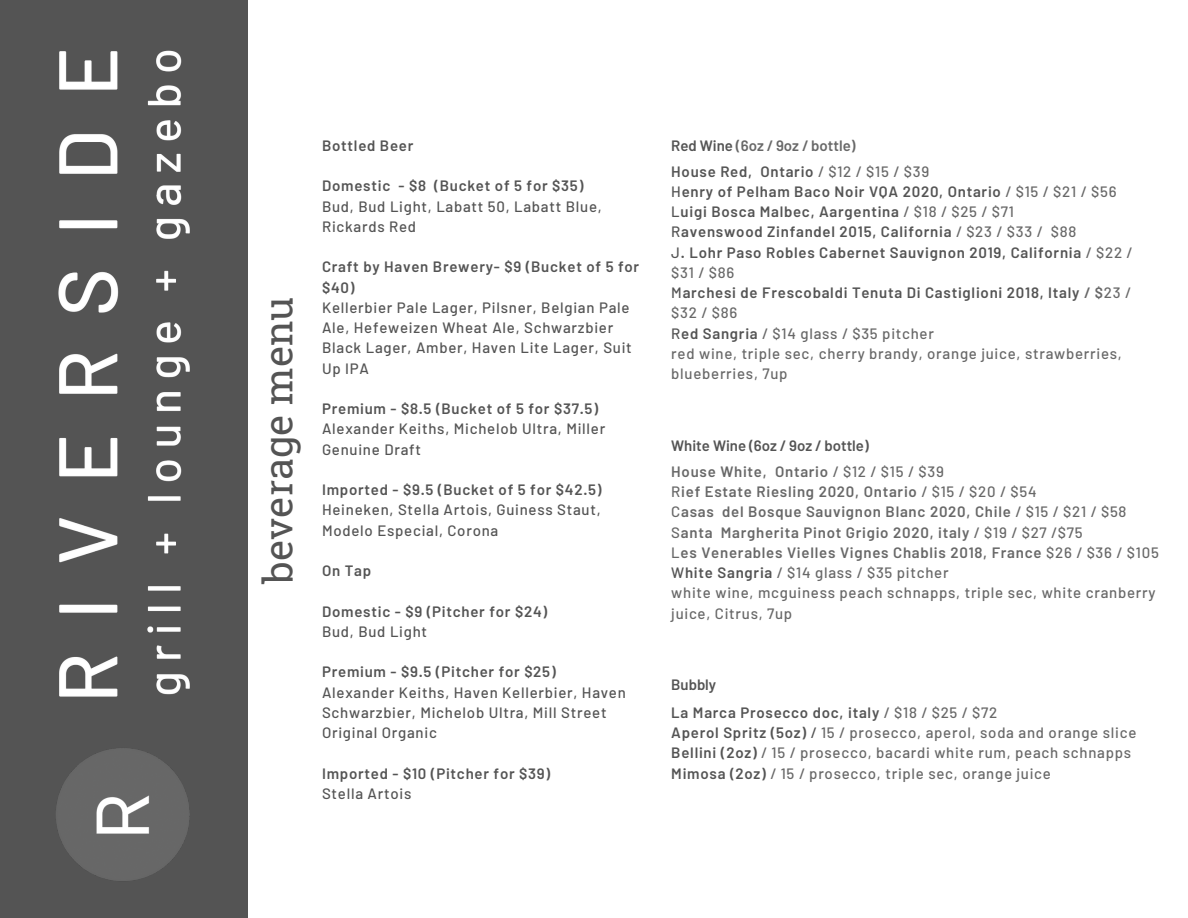
<style>
.page{position:relative;width:1188px;height:918px;background:#fff}
.page>*{position:absolute;margin:0;border:0;box-sizing:border-box;transform-origin:0 0}
.t1{font:39.6px "Roboto Slab";color:#545454}
.t2{font:600 15px/20.2px "Barlow";letter-spacing:.05em;color:#545454}
.t3{font:500 15px/20.2px "Barlow";letter-spacing:.05em;color:#545454}
.t4{font:500 15px/20.2px "Barlow";letter-spacing:.05em;color:#686868}
.t5{font:600 15px "Barlow";letter-spacing:.05em;color:#686868}
.t6{font:600 15px "Barlow";color:#545454}
.t7{font:600 15px "Barlow";color:#686868}
.s1{color:#545454}
.s2{font-weight:500;color:#686868}
.s3{font-weight:500}
.s4{color:#686868}
.s5{font-weight:600;color:#545454}
</style>
<div class="page">
<div style="left:0;top:0;width:248px;height:918px;background:#545454"></div>
<img style="left:56px;top:50px;width:134px;height:831px">
<p class="t1" style="left:251px;top:584px;width:289px;rotate:-90deg">beverage menu</p>
<p class="t2" style="left:322px;top:135px;width:93px">Bottled Beer</p>
<p class="t2" style="left:322px;top:175px;width:263px">Domestic - $8 (Bucket of 5 for $35)</p>
<p class="t3" style="left:322px;top:195px;width:281px">Bud, Bud Light, Labatt 50, Labatt Blue,<br>Rickards Red</p>
<p class="t2" style="left:322px;top:256px;width:319px">Craft by Haven Brewery- $9 (Bucket of 5 for $40)</p>
<p class="t3" style="left:322px;top:297px;width:311px">Kellerbier Pale Lager, Pilsner, Belgian Pale Ale, Hefeweizen Wheat Ale, Schwarzbier Black Lager, Amber, Haven Lite Lager, Suit Up IPA</p>
<p class="t2" style="left:322px;top:398px;width:278px">Premium - $8.5 (Bucket of 5 for $37.5)</p>
<p class="t3" style="left:322px;top:418px;width:285px">Alexander Keiths, Michelob Ultra, Miller<br>Genuine Draft</p>
<p class="t2" style="left:322px;top:479px;width:281px">Imported - $9.5 (Bucket of 5 for $42.5)</p>
<p class="t3" style="left:322px;top:499px;width:280px">Heineken, Stella Artois, Guiness Staut,<br>Modelo Especial, Corona</p>
<p class="t2" style="left:322px;top:560px;width:51px">On Tap</p>
<p class="t2" style="left:322px;top:600px;width:227px">Domestic - $9 (Pitcher for $24)</p>
<p class="t3" style="left:322px;top:621px;width:107px">Bud, Bud Light</p>
<p class="t2" style="left:322px;top:661px;width:235px">Premium - $9.5 (Pitcher for $25)</p>
<p class="t3" style="left:322px;top:681px;width:305px">Alexander Keiths, Haven Kellerbier, Haven<br>Schwarzbier, Michelob Ultra, Mill Street<br>Original Organic</p>
<p class="t2" style="left:322px;top:762px;width:230px">Imported - $10 (Pitcher for $39)</p>
<p class="t3" style="left:322px;top:783px;width:91px">Stella Artois</p>
<p class="t7" style="left:671px;top:136px;width:186px"><span class="s1">Red Wine</span> (6oz / 9oz / bottle)</p>
<p class="t2" style="left:671px;top:160px;width:259px">House Red, Ontario <span class="s2">/ $12 / $15 / $39</span></p>
<p class="t2" style="left:671px;top:181px;width:447px"><span class="s3">H</span>enry of Pelham Baco Noir VQA 2020, Ontario <span class="s2">/ $15 / $21 / $56</span></p>
<p class="t2" style="left:671px;top:201px;width:344px"><span class="s3">L</span>uigi Bosca Malbec, Aargentina <span class="s2">/ $18 / $25 / $71</span></p>
<p class="t2" style="left:671px;top:221px;width:407px"><span class="s3">R</span>avenswood Zinfandel 2015, California <span class="s2">/ $23 / $33 / $88</span></p>
<p class="t2" style="left:671px;top:241px;width:463px"><span class="s3">J</span>. Lohr Paso Robles Cabernet Sauvignon 2019, California <span class="s2">/ $22 / $31 / $86</span></p>
<p class="t2" style="left:671px;top:282px;width:461px"><span class="s3">M</span>archesi de Frescobaldi Tenuta Di Castiglioni 2018, Italy <span class="s4">/ $</span><span class="s2">23 / $32 / $86</span></p>
<p class="t4" style="left:671px;top:322px;width:264px"><span class="s1">R</span><span class="s5">ed Sangria</span> / $14 glass / $35 pitcher</p>
<p class="t4" style="left:671px;top:343px;width:452px">red wine, triple sec, cherry brandy, orange juice, strawberries, blueberries, 7up</p>
<p class="t6" style="left:671px;top:436px;width:199px">White Wine (6oz / 9oz / bottle)</p>
<p class="t5" style="left:671px;top:462px;width:274px">House White, Ontario <span class="s3">/ $12 / $15 / $39</span></p>
<p class="t5" style="left:671px;top:482px;width:367px"><span class="s3">R</span>ief Estate Riesling 2020, Ontario <span class="s3">/ $15 / $20 / $54</span></p>
<p class="t5" style="left:671px;top:502px;width:457px"><span class="s3">C</span>asas del Bosque Sauvignon Blanc 2020, Chile <span class="s3">/ $15 / $21 / $58</span></p>
<p class="t5" style="left:671px;top:523px;width:413px"><span class="s3">S</span>anta Margherita Pinot Grigio 2020, italy <span class="s3">/ $19 / $27 /$75</span></p>
<p class="t5" style="left:671px;top:543px;width:489px"><span class="s3">L</span>es Venerables Vielles Vignes Chablis 2018, France <span class="s3">$26 / $36 / $105</span></p>
<p class="t4" style="left:671px;top:562px;width:279px"><span class="s1">W</span><span class="s5">hite Sangria</span> / $14 glass / $35 pitcher</p>
<p class="t4" style="left:671px;top:582px;width:486px">white wine, mcguiness peach schnapps, triple sec, white cranberry juice, Citrus, 7up</p>
<p class="t2" style="left:671px;top:674px;width:46px">Bubbly</p>
<p class="t2" style="left:671px;top:702px;width:328px">La Marca Prosecco doc, italy <span class="s2">/ $18 / $25 / $72</span></p>
<p class="t4" style="left:671px;top:722px;width:467px"><span class="s5">Aperol Spritz (5oz)</span> <span class="s1">/</span> 15 / prosecco, aperol, soda and orange slice</p>
<p class="t4" style="left:671px;top:742px;width:461px"><span class="s5">Bellini (2oz)</span> / 15 / prosecco, bacardi white rum, peach schnapps</p>
<p class="t4" style="left:671px;top:762px;width:381px"><span class="s5">Mimosa (2oz)</span> / 15 / prosecco, triple sec, orange juice</p>
</div>
